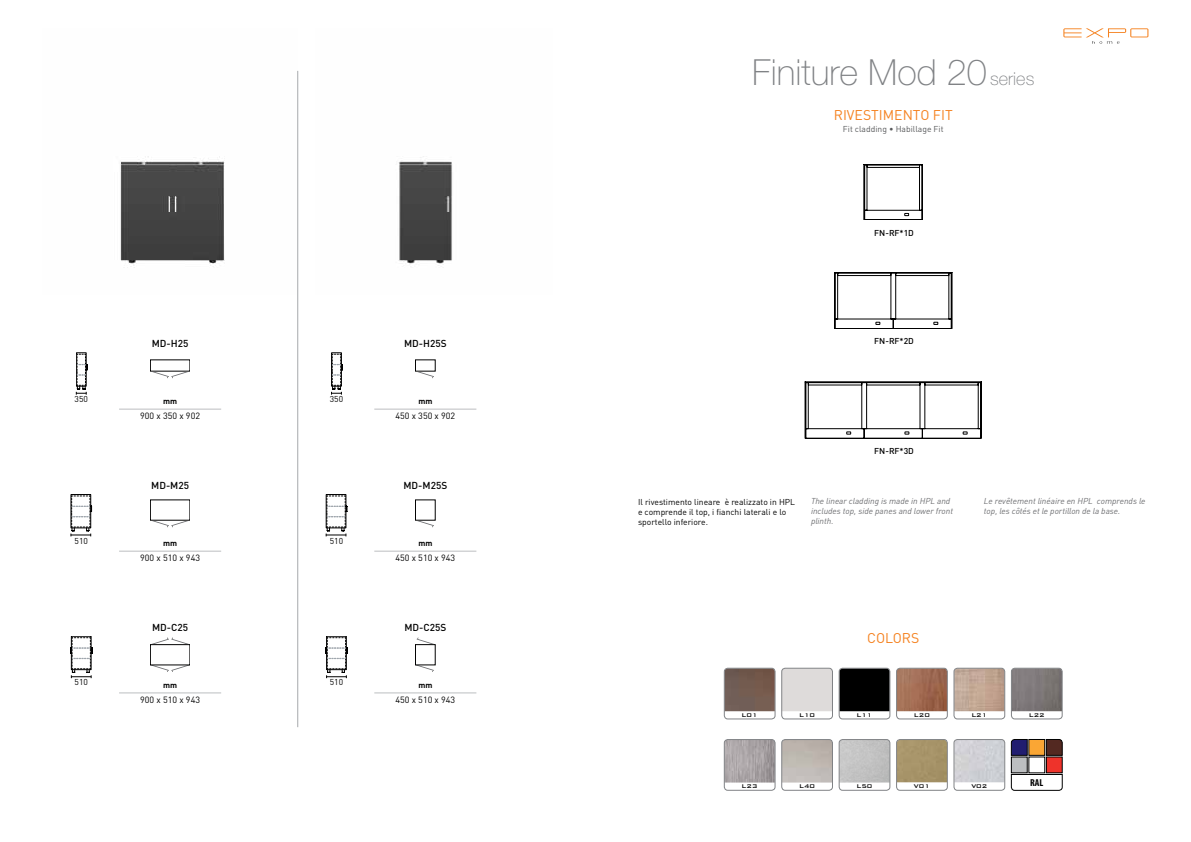
<style>
.page{position:relative;width:1191px;height:842px;background:#fff}
.page>*{position:absolute;margin:0;border:0;box-sizing:border-box;transform-origin:0 0}
.t1{font:100 36px "Helvetica Neue";color:#808285}
.t2{font:14px "DIN";color:#f58220}
.t3{font:700 condensed 10.1px "Myriad Pro";color:#000}
.t4{font:500 10px "DIN Pro";color:#000}
.t5{font:9px "DIN";color:#000}
.t6{font:italic 8.5px/10px "DIN Pro";color:#6d6e71}
.t7{font:8.5px/10px "DIN";color:#000}
.t8{font:500 8.5px "DIN Pro";color:#000}
.t9{font:8.5px "DIN";color:#58595b}
.t10{font:700 8px "DIN Pro";color:#000}
.t11{font:500 7.2px "Bank Gothic BT";color:#000}
.s1{font-size:18px}
</style>
<div class="page">
<img style="left:120px;top:156px;width:105px;height:112px">
<img style="left:398px;top:156px;width:55px;height:110px">
<img style="left:724px;top:668px;width:51px;height:43px">
<div style="left:724px;top:668px;width:51px;height:51px;border:1px solid #808285;border-radius:4px"></div>
<svg style="left:1011px;top:739px;width:16px;height:16px"></svg>
<div style="left:1028px;top:739px;width:16px;height:16px;background:#faa634"></div>
<svg style="left:1046px;top:739px;width:16px;height:16px"></svg>
<svg style="left:1011px;top:774px;width:51px;height:16px"></svg>
<div style="left:1011px;top:757px;width:16px;height:16px;background:#bcbec0"></div>
<div style="left:1011px;top:757px;width:16px;height:16px;border:1px solid #000"></div>
<div style="left:1046px;top:757px;width:16px;height:16px;background:#ee332b"></div>
<div style="left:1046px;top:757px;width:16px;height:16px;border:1px solid #000"></div>
<div style="left:898px;top:740px;width:49px;height:42px;background:#a79469"></div>
<div style="left:896px;top:739px;width:51px;height:51px;border:1px solid #808285;border-radius:3px"></div>
<img style="left:954px;top:740px;width:49px;height:42px">
<div style="left:954px;top:739px;width:51px;height:51px;border:1px solid #808285;border-radius:3px"></div>
<div style="left:839px;top:739px;width:51px;height:51px;border:1px solid #808285;border-radius:4px"></div>
<img style="left:1011px;top:668px;width:51px;height:43px">
<div style="left:1011px;top:668px;width:51px;height:51px;border:1px solid #808285;border-radius:4px"></div>
<img style="left:896px;top:668px;width:51px;height:43px">
<div style="left:896px;top:668px;width:51px;height:51px;border:1px solid #808285;border-radius:4px"></div>
<div style="left:781px;top:739px;width:51px;height:51px;border:1px solid #808285;border-radius:4px"></div>
<img style="left:724px;top:740px;width:51px;height:42px">
<div style="left:724px;top:739px;width:51px;height:51px;border:1px solid #808285;border-radius:4px"></div>
<img style="left:954px;top:668px;width:50px;height:43px">
<div style="left:954px;top:668px;width:51px;height:51px;border:1px solid #808285;border-radius:4px"></div>
<div style="left:782px;top:668px;width:50px;height:43px;background:#dedbda"></div>
<div style="left:781px;top:668px;width:51px;height:51px;border:1px solid #808285;border-radius:4px"></div>
<div style="left:839px;top:668px;width:50px;height:43px;background:#000"></div>
<div style="left:839px;top:668px;width:51px;height:51px;border:1px solid #808285;border-radius:4px"></div>
<svg style="left:834px;top:272px;width:118px;height:57px"></svg>
<svg style="left:805px;top:382px;width:176px;height:56px"></svg>
<svg style="left:863px;top:164px;width:59px;height:56px"></svg>
<svg style="left:1063px;top:28px;width:85px;height:16px"></svg>
<svg style="left:76px;top:354px;width:12px;height:41px"></svg>
<div style="left:71px;top:494px;width:20px;height:34px;border:1px solid #000"></div>
<svg style="left:71px;top:496px;width:21px;height:40px"></svg>
<div style="left:71px;top:636px;width:20px;height:34px;border:1px solid #000"></div>
<svg style="left:70px;top:637px;width:23px;height:41px"></svg>
<svg style="left:331px;top:354px;width:12px;height:41px"></svg>
<div style="left:326px;top:494px;width:20px;height:34px;border:1px solid #000"></div>
<svg style="left:326px;top:496px;width:22px;height:40px"></svg>
<div style="left:326px;top:636px;width:20px;height:34px;border:1px solid #000"></div>
<svg style="left:326px;top:637px;width:22px;height:41px"></svg>
<svg style="left:150px;top:371px;width:40px;height:7px"></svg>
<svg style="left:415px;top:371px;width:19px;height:7px"></svg>
<svg style="left:415px;top:520px;width:19px;height:7px"></svg>
<hr style="left:119px;top:409px;width:102px;height:1px;background:#bcbec0">
<hr style="left:119px;top:551px;width:102px;height:1px;background:#bcbec0">
<hr style="left:119px;top:693px;width:102px;height:1px;background:#bcbec0">
<hr style="left:374px;top:409px;width:102px;height:1px;background:#bcbec0">
<hr style="left:374px;top:551px;width:102px;height:1px;background:#bcbec0">
<hr style="left:374px;top:693px;width:102px;height:1px;background:#bcbec0">
<svg style="left:150px;top:520px;width:40px;height:7px"></svg>
<svg style="left:152px;top:637px;width:37px;height:7px"></svg>
<svg style="left:150px;top:665px;width:40px;height:7px"></svg>
<div style="left:150px;top:644px;width:40px;height:21px;border:1px solid #000"></div>
<svg style="left:417px;top:637px;width:17px;height:7px"></svg>
<svg style="left:415px;top:665px;width:19px;height:7px"></svg>
<div style="left:415px;top:644px;width:20px;height:21px;border:1px solid #000"></div>
<hr style="left:297px;top:71px;width:1px;height:656px;background:#a7a9ac">
<h1 class="t1" style="left:752px;top:52px;width:284px">Finiture Mod 20 <span class="s1">series</span></h1>
<h2 class="t2" style="left:833px;top:106px;width:120px">RIVESTIMENTO FIT</h2>
<p class="t9" style="left:843px;top:124px;width:102px">Fit cladding • Habillage Fit</p>
<p class="t8" style="left:874px;top:226px;width:41px">FN-RF*1D</p>
<p class="t4" style="left:152px;top:336px;width:38px">MD-H25</p>
<p class="t4" style="left:404px;top:336px;width:44px">MD-H25S</p>
<p class="t8" style="left:874px;top:334px;width:41px">FN-RF*2D</p>
<p class="t7" style="left:75px;top:394px;width:15px">350</p>
<p class="t10" style="left:163px;top:394px;width:16px">mm</p>
<p class="t7" style="left:330px;top:394px;width:15px">350</p>
<p class="t5" style="left:140px;top:411px;width:61px">900 x 350 x 902</p>
<p class="t10" style="left:418px;top:394px;width:16px">mm</p>
<p class="t5" style="left:395px;top:411px;width:61px">450 x 350 x 902</p>
<p class="t8" style="left:874px;top:444px;width:41px">FN-RF*3D</p>
<p class="t4" style="left:151px;top:477px;width:39px">MD-M25</p>
<p class="t4" style="left:403px;top:477px;width:45px">MD-M25S</p>
<p class="t7" style="left:638px;top:496px;width:159px">Il rivestimento lineare è realizzato in HPL e comprende il top, i fianchi laterali e lo sportello inferiore.</p>
<p class="t6" style="left:811px;top:495px;width:144px">The linear cladding is made in HPL and includes top, side panes and lower front plinth.</p>
<p class="t6" style="left:984px;top:495px;width:163px">Le revêtement linéaire en HPL comprends le top, les côtés et le portillon de la base.</p>
<p class="t7" style="left:75px;top:535px;width:15px">510</p>
<p class="t10" style="left:163px;top:536px;width:16px">mm</p>
<p class="t5" style="left:140px;top:553px;width:61px">900 x 510 x 943</p>
<p class="t7" style="left:330px;top:535px;width:15px">510</p>
<p class="t10" style="left:418px;top:536px;width:16px">mm</p>
<p class="t5" style="left:395px;top:553px;width:61px">450 x 510 x 943</p>
<p class="t4" style="left:152px;top:619px;width:37px">MD-C25</p>
<p class="t4" style="left:404px;top:619px;width:43px">MD-C25S</p>
<h2 class="t2" style="left:867px;top:629px;width:54px">COLORS</h2>
<p class="t7" style="left:75px;top:677px;width:15px">510</p>
<p class="t10" style="left:163px;top:678px;width:16px">mm</p>
<p class="t5" style="left:140px;top:694px;width:61px">900 x 510 x 943</p>
<p class="t7" style="left:330px;top:677px;width:15px">510</p>
<p class="t10" style="left:418px;top:678px;width:16px">mm</p>
<p class="t5" style="left:395px;top:694px;width:61px">450 x 510 x 943</p>
<p class="t11" style="left:741px;top:711px;width:18px">L01</p>
<p class="t11" style="left:799px;top:711px;width:18px">L10</p>
<p class="t11" style="left:856px;top:711px;width:18px">L11</p>
<p class="t11" style="left:971px;top:711px;width:18px">L21</p>
<p class="t11" style="left:914px;top:711px;width:18px">L20</p>
<p class="t11" style="left:1028px;top:711px;width:18px">L22</p>
<p class="t11" style="left:741px;top:782px;width:18px">L23</p>
<p class="t11" style="left:799px;top:782px;width:18px">L40</p>
<p class="t11" style="left:856px;top:782px;width:18px">L50</p>
<p class="t11" style="left:914px;top:782px;width:18px">V01</p>
<p class="t11" style="left:971px;top:782px;width:18px">V02</p>
<p class="t3" style="left:1030px;top:776px;width:15px">RAL</p>
</div>
